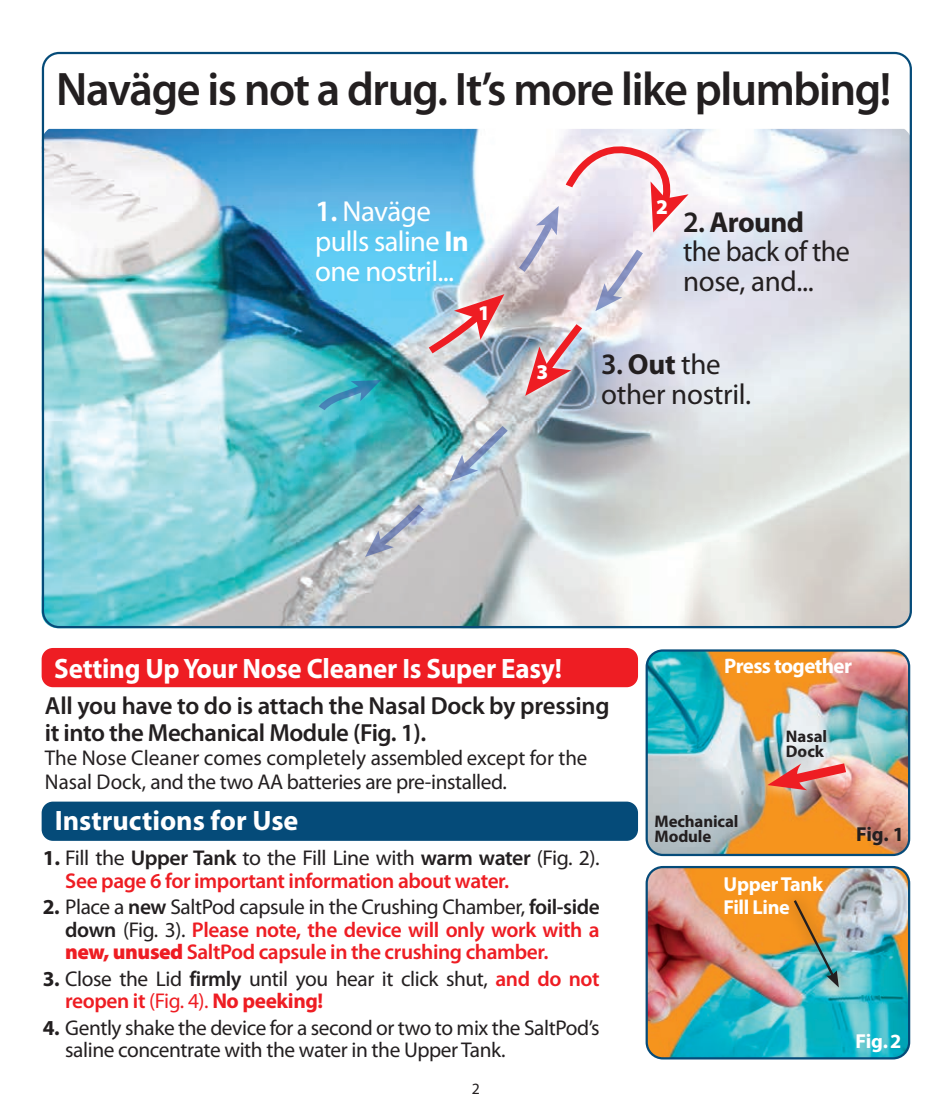
<style>
.page{position:relative;width:952px;height:1117px;background:#fff}
.page>*{position:absolute;margin:0;border:0;box-sizing:border-box;transform-origin:0 0}
.t1{font:600 47.25px "Myriad Pro";letter-spacing:-.03em;color:#231f20}
.t2{font:29.03px/29.7px "Myriad Pro";letter-spacing:-.01em;color:#231f20}
.t3{font:29.03px/29.7px "Myriad Pro";letter-spacing:-.02em;color:#fff}
.t4{font:700 28.12px "Myriad Pro";letter-spacing:-.01em;color:#fff;scale:.96 1}
.t5{font:700 28.12px "Myriad Pro";letter-spacing:-.01em;color:#fff}
.t6{font:600 24.75px/27px "Myriad Pro";letter-spacing:-.015em;color:#231f20}
.t7{font:21.38px/22.5px "Myriad Pro";letter-spacing:-.02em;color:#231f20}
.t8{font:600 21.38px/22.5px "Myriad Pro";letter-spacing:-.02em;color:#ee1d23}
.t9{font:700 21.15px "Myriad Pro";letter-spacing:-.03em;color:#fff}
.t10{font:900 21.15px "Myriad Pro";color:#fff}
.t11{font:700 20.25px/23.2px "Myriad Pro";letter-spacing:-.02em;color:#fff}
.t12{font:700 20.25px "Myriad Pro";color:#231f20}
.t13{font:700 16.88px/14.6px "Myriad Pro";letter-spacing:-.005em;color:#231f20}
.t14{font:15.75px "Myriad Pro";color:#231f20}
.s1{font-weight:600;font-size:29.7px}
.s2{font-weight:700}
.s3{font-weight:700;color:#231f20}
.s4{font-weight:400;color:#231f20}
.s5{color:#231f20}
.s6{font-weight:900}
.s7{font-weight:600}
.s8{font-weight:600;color:#ee1d23}
.s9{color:#ee1d23}
.s10{font-weight:700;color:#ee1d23}
</style>
<div class="page">
<img style="left:42px;top:129px;width:868px;height:499px">
<svg style="left:319px;top:380px;width:62px;height:30px;background:#42adc2"></svg>
<img style="left:417px;top:283px;width:99px;height:81px">
<svg style="left:423px;top:294px;width:81px;height:63px;background:#c1a3ad"></svg>
<img style="left:514px;top:313px;width:80px;height:94px">
<svg style="left:525px;top:319px;width:61px;height:77px;background:#c299a2"></svg>
<svg style="left:365px;top:504px;width:59px;height:53px;background:#b0bdc8"></svg>
<svg style="left:450px;top:426px;width:58px;height:55px;background:#acbeca"></svg>
<img style="left:688px;top:135px;width:12px;height:109px">
<svg style="left:519px;top:132px;width:169px;height:179px"></svg>
<div style="left:42px;top:801px;width:596px;height:39px;background:#054b79;border-radius:11px"></div>
<div style="left:42px;top:647px;width:596px;height:40px;background:#ee1d23;border-radius:11px"></div>
<img style="left:647px;top:652px;width:262px;height:202px">
<div style="left:645px;top:649px;width:265px;height:206px;border:2px solid #054b79;border-radius:16px"></div>
<img style="left:648px;top:868px;width:261px;height:190px">
<div style="left:645px;top:865px;width:265px;height:194px;border:2px solid #054b79;border-radius:16px"></div>
<div style="left:781px;top:887px;width:71px;height:111px;background:#231f20;opacity:.55"></div>
<img style="left:790px;top:897px;width:49px;height:90px">
<img style="left:746px;top:733px;width:121px;height:85px">
<h1 class="t1" style="left:56px;top:59px;width:837px">Naväge is not a drug. It’s more like plumbing!</h1>
<p class="t10" style="left:656px;top:193px;width:13px">2</p>
<h2 class="t3" style="left:315px;top:196px;width:155px"><span class="s1">1.</span> Naväge pulls saline <span class="s2">In </span>one nostril...</h2>
<h2 class="t2" style="left:683px;top:206px;width:168px"><span class="s1">2.</span> <span class="s2">Around<br></span>the back of the nose, and...</h2>
<p class="t10" style="left:478px;top:298px;width:13px">1</p>
<p class="t10" style="left:537px;top:358px;width:13px">3</p>
<h2 class="t2" style="left:601px;top:349px;width:151px"><span class="s1">3.</span> <span class="s2">Out</span> the other nostril.</h2>
<h3 class="t4" style="left:54px;top:650px;width:530px">Setting Up Your Nose Cleaner Is Super Easy!</h3>
<p class="t9" style="left:724px;top:652px;width:129px">Press together</p>
<p class="t6" style="left:45px;top:691px;width:566px">All you have to do is attach the Nasal Dock by pressing it into the Mechanical Module (Fig. 1).</p>
<p class="t7" style="left:45px;top:745px;width:544px;line-height:23.6px">The Nose Cleaner comes completely assembled except for the<br>Nasal Dock, and the two AA batteries are pre-installed.</p>
<h3 class="t5" style="left:55px;top:802px;width:245px">Instructions for Use</h3>
<p class="t8" style="left:65px;top:845px;width:536px;text-indent:-22px"><span class="s3">1.</span> <span class="s4">Fill the</span> <span class="s5">Upper Tank</span> <span class="s4">to the Fill Line with</span> <span class="s5">warm water</span> <span class="s4">(Fig. 2).<br></span>See page 6 for important information about water.</p>
<p class="t8" style="left:65px;top:894px;width:536px;text-align:justify;text-indent:-23px"><span class="s3">2.</span> <span class="s4">Place a</span> <span class="s5">new</span> <span class="s4">SaltPod capsule in the Crushing Chamber,</span> <span class="s5">foil-side down</span> <span class="s4">(Fig. 3).</span> Please note, the device will only work with a <span class="s6">new, unused</span> SaltPod capsule in the crushing chamber.</p>
<p class="t7" style="left:65px;top:966px;width:536px;text-indent:-23px"><span class="s2">3.</span> Close the Lid <span class="s7">firmly</span> until you hear it click shut, <span class="s8">and do not reopen it</span> <span class="s9">(Fig. 4).</span> <span class="s10">No peeking!</span></p>
<p class="t7" style="left:65px;top:1015px;width:536px;text-indent:-23px"><span class="s2">4.</span> Gently shake the device for a second or two to mix the SaltPod’s saline concentrate with the water in the Upper Tank.</p>
<p class="t14" style="left:472px;top:1078px;width:10px">2</p>
<p class="t13" style="left:786px;top:728px;width:43px">Nasal<br>Dock</p>
<p class="t13" style="left:654px;top:813px;width:85px">Mechanical<br>Module</p>
<p class="t12" style="left:856px;top:821px;width:49px">Fig. 1</p>
<p class="t11" style="left:723px;top:871px;width:101px">Upper Tank<br>Fill Line</p>
<p class="t11" style="left:855px;top:1029px;width:47px">Fig. 2</p>
</div>
